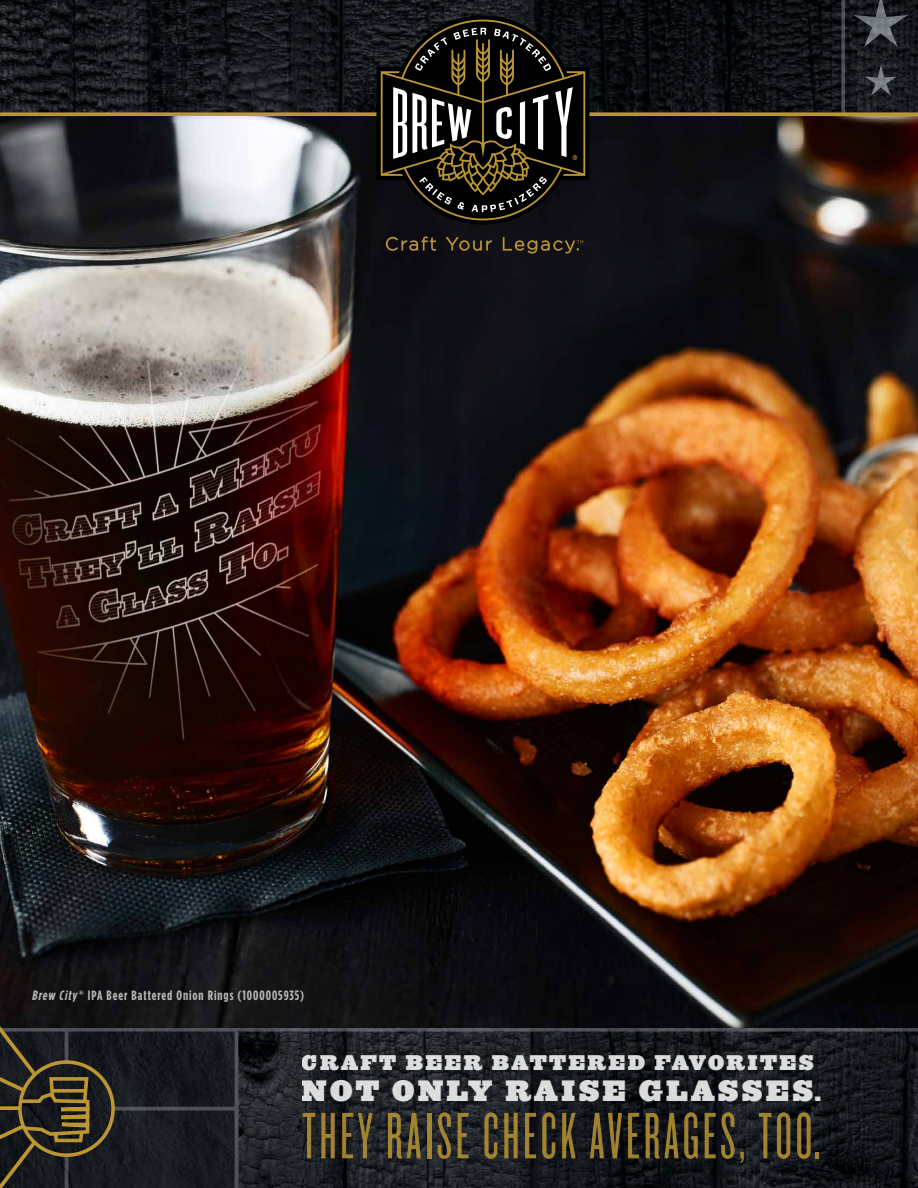
<style>
.page{position:relative;width:918px;height:1188px;background:#fff}
.page>*{position:absolute;margin:0;border:0;box-sizing:border-box;transform-origin:0 0}
.t1{font:68.25px "Knockout HTF26 Junior Flyweight";letter-spacing:.05em;color:#bb9632}
.t2{font:900 27.3px "Ziggurat";letter-spacing:.12em;color:#fff}
.t3{font:900 19.65px "Ziggurat";letter-spacing:.12em;color:#fff}
.t4{font:700 13.5px "Gotham Condensed";letter-spacing:.07em;color:#fff}
.s1{font-style:italic}
.s2{font-family:"Gotham";font-weight:900}
.s3{font-size:24.6px}
</style>
<div class="page">
<img style="left:0;top:0;width:918px;height:1188px">
<img style="left:117px;top:1031px;width:118px;height:157px">
<hr style="left:235px;top:1031px;width:3px;height:157px;background:#6d6e71">
<svg style="left:841px;top:0;width:4px;height:112px"></svg>
<hr style="left:0;top:1028px;width:918px;height:3px;background:#6d6e71">
<svg style="left:117px;top:1107px;width:120px;height:4px"></svg>
<svg style="left:854px;top:0;width:54px;height:47px;background:#31353a"></svg>
<svg style="left:864px;top:64px;width:33px;height:32px"></svg>
<img style="left:0;top:116px;width:918px;height:912px">
<svg style="left:0;top:112px;width:918px;height:4px;background:#a8882f"></svg>
<svg style="left:376px;top:15px;width:214px;height:210px;background:#0e0e10"></svg>
<svg style="left:381px;top:20px;width:204px;height:200px;background:#2e2b21"></svg>
<svg style="left:386px;top:236px;width:50px;height:15px"></svg>
<svg style="left:446px;top:237px;width:46px;height:14px"></svg>
<svg style="left:503px;top:237px;width:80px;height:17px"></svg>
<svg style="left:0;top:995px;width:117px;height:193px;background:#2c291f"></svg>
<svg style="left:52px;top:1089px;width:33px;height:4px"></svg>
<p class="t4" style="left:32px;top:988px;width:274px"><span class="s1">Brew City</span><span class="s2">®</span> IPA Beer Battered Onion Rings (1000005935)</p>
<h3 class="t3" style="left:302px;top:1046px;width:513px">CRAFT BEER BATTERED FAVORITES</h3>
<h2 class="t2" style="left:302px;top:1067px;width:521px">NOT ONLY RAISE GLASSES<span class="s3">.</span></h2>
<h1 class="t1" style="left:302px;top:1103px;width:520px">THEY RAISE CHECK AVERAGES, TOO.</h1>
</div>
